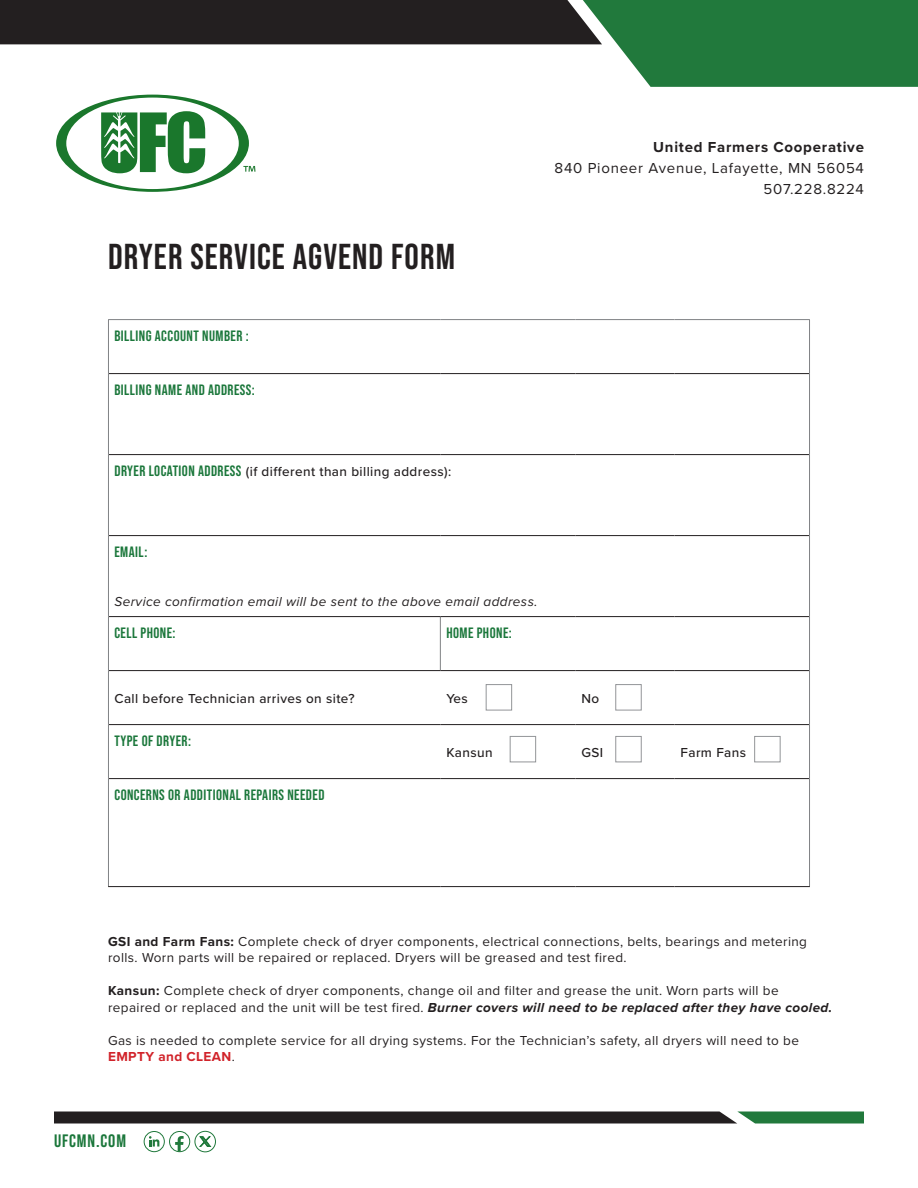
<style>
.page{position:relative;width:918px;height:1188px;background:#fff}
.page>*{position:absolute;margin:0;border:0;box-sizing:border-box;transform-origin:0 0}
.Green_Header{font:700 36px "Bebas Neue Pro";letter-spacing:.03em;color:#231f20}
.Green_Header-2{font:700 18px "Bebas Neue Pro";letter-spacing:.05em;color:#1b773b}
.Green_Header-3{font:700 15px "Bebas Neue Pro";letter-spacing:.03em;color:#1b773b}
.t1{font:15px "Proxima Nova";letter-spacing:.05em;color:#231f20}
.t2{font:700 15px "Proxima Nova";letter-spacing:.05em;color:#231f20}
.Green_Header-4{font:13.5px/16.5px "Proxima Nova";letter-spacing:.03em;color:#231f20}
.Green_Header-5{font:500 13.5px "Proxima Nova";letter-spacing:.03em;color:#231f20}
.Green_Header-6{font:italic 13.5px "Proxima Nova";letter-spacing:.03em;color:#231f20}
.s1{font-family:"Bebas Neue Pro";font-weight:700;font-size:15px;color:#1b773b}
.s2{font-weight:700}
.s3{font-weight:700;font-style:italic}
.s4{font-weight:700;color:#d1232a}
</style>
<div class="page">
<hr style="left:108px;top:319px;width:332px;height:1px;background:#808285">
<hr style="left:108px;top:320px;width:1px;height:54px;background:#808285">
<hr style="left:440px;top:319px;width:135px;height:1px;background:#808285">
<hr style="left:575px;top:319px;width:100px;height:1px;background:#808285">
<hr style="left:675px;top:319px;width:135px;height:1px;background:#808285">
<hr style="left:809px;top:320px;width:1px;height:54px;background:#808285">
<hr style="left:108px;top:374px;width:1px;height:81px;background:#808285">
<hr style="left:809px;top:374px;width:1px;height:81px;background:#808285">
<hr style="left:108px;top:455px;width:1px;height:81px;background:#808285">
<hr style="left:809px;top:455px;width:1px;height:81px;background:#808285">
<hr style="left:108px;top:536px;width:1px;height:81px;background:#808285">
<hr style="left:809px;top:536px;width:1px;height:81px;background:#808285">
<hr style="left:108px;top:617px;width:1px;height:54px;background:#808285">
<hr style="left:440px;top:617px;width:1px;height:53px;background:#808285">
<hr style="left:809px;top:617px;width:1px;height:54px;background:#808285">
<hr style="left:108px;top:671px;width:1px;height:54px;background:#808285">
<hr style="left:809px;top:671px;width:1px;height:54px;background:#808285">
<hr style="left:108px;top:725px;width:1px;height:54px;background:#808285">
<hr style="left:809px;top:725px;width:1px;height:54px;background:#808285">
<hr style="left:108px;top:779px;width:1px;height:107px;background:#808285">
<hr style="left:809px;top:779px;width:1px;height:107px;background:#808285">
<hr style="left:109px;top:373px;width:331px;height:1px;background:#231f20">
<hr style="left:440px;top:373px;width:135px;height:1px;background:#231f20">
<hr style="left:575px;top:373px;width:100px;height:1px;background:#231f20">
<hr style="left:675px;top:373px;width:134px;height:1px;background:#231f20">
<hr style="left:109px;top:454px;width:331px;height:1px;background:#231f20">
<hr style="left:440px;top:454px;width:135px;height:1px;background:#231f20">
<hr style="left:575px;top:454px;width:100px;height:1px;background:#231f20">
<hr style="left:675px;top:454px;width:134px;height:1px;background:#231f20">
<hr style="left:109px;top:535px;width:331px;height:1px;background:#231f20">
<hr style="left:440px;top:535px;width:135px;height:1px;background:#231f20">
<hr style="left:575px;top:535px;width:100px;height:1px;background:#231f20">
<hr style="left:675px;top:535px;width:134px;height:1px;background:#231f20">
<hr style="left:109px;top:616px;width:331px;height:1px;background:#231f20">
<hr style="left:440px;top:616px;width:135px;height:1px;background:#231f20">
<hr style="left:575px;top:616px;width:100px;height:1px;background:#231f20">
<hr style="left:675px;top:616px;width:134px;height:1px;background:#231f20">
<hr style="left:109px;top:670px;width:331px;height:1px;background:#231f20">
<hr style="left:440px;top:670px;width:135px;height:1px;background:#231f20">
<hr style="left:575px;top:670px;width:100px;height:1px;background:#231f20">
<hr style="left:675px;top:670px;width:134px;height:1px;background:#231f20">
<hr style="left:109px;top:724px;width:331px;height:1px;background:#231f20">
<hr style="left:440px;top:724px;width:135px;height:1px;background:#231f20">
<hr style="left:575px;top:724px;width:100px;height:1px;background:#231f20">
<hr style="left:675px;top:724px;width:134px;height:1px;background:#231f20">
<hr style="left:109px;top:778px;width:331px;height:1px;background:#231f20">
<hr style="left:440px;top:778px;width:135px;height:1px;background:#231f20">
<hr style="left:575px;top:778px;width:100px;height:1px;background:#231f20">
<hr style="left:675px;top:778px;width:134px;height:1px;background:#231f20">
<hr style="left:108px;top:886px;width:332px;height:1px;background:#231f20">
<hr style="left:440px;top:886px;width:135px;height:1px;background:#231f20">
<hr style="left:575px;top:886px;width:100px;height:1px;background:#231f20">
<hr style="left:675px;top:886px;width:135px;height:1px;background:#231f20">
<div style="left:486px;top:684px;width:26px;height:26px;border:1px solid #939598"></div>
<div style="left:510px;top:736px;width:26px;height:26px;border:1px solid #939598"></div>
<div style="left:615px;top:736px;width:27px;height:26px;border:1px solid #939598"></div>
<div style="left:754px;top:736px;width:27px;height:26px;border:1px solid #939598"></div>
<div style="left:615px;top:684px;width:27px;height:26px;border:1px solid #939598"></div>
<svg style="left:0;top:0;width:918px;height:87px"></svg>
<svg style="left:56px;top:95px;width:199px;height:97px"></svg>
<svg style="left:54px;top:1112px;width:810px;height:12px"></svg>
<div style="left:144px;top:1131px;width:21px;height:21px;border:1px solid #21793c;border-radius:50%"></div>
<svg style="left:149px;top:1136px;width:10px;height:11px"></svg>
<div style="left:169px;top:1131px;width:21px;height:21px;border:1px solid #21793c;border-radius:50%"></div>
<svg style="left:175px;top:1136px;width:9px;height:16px"></svg>
<div style="left:194px;top:1131px;width:22px;height:21px;border:1px solid #21793c;border-radius:50%"></div>
<svg style="left:200px;top:1137px;width:11px;height:10px"></svg>
<p class="Green_Header" style="left:108px;top:236px;width:348px">DRYER SERVICE AGVEND FORM</p>
<p class="Green_Header-3" style="left:114px;top:327px;width:136px">BILLING ACCOUNT NUMBER :</p>
<p class="Green_Header-3" style="left:114px;top:381px;width:142px">BILLING NAME AND ADDRESS:</p>
<p class="t2" style="left:653px;top:136px;width:212px">United Farmers Cooperative</p>
<p class="t1" style="left:555px;top:157px;width:311px">840 Pioneer Avenue, Lafayette, MN 56054</p>
<p class="t1" style="left:763px;top:178px;width:102px">507.228.8224</p>
<p class="Green_Header-5" style="left:114px;top:461px;width:338px"><span class="s1">DRYER LOCATION ADDRESS</span> (if different than billing address):</p>
<p class="Green_Header-3" style="left:114px;top:543px;width:34px">EMAIL:</p>
<p class="Green_Header-6" style="left:114px;top:592px;width:424px">Service confirmation email will be sent to the above email address.</p>
<p class="Green_Header-3" style="left:114px;top:624px;width:63px">CELL PHONE:</p>
<p class="Green_Header-3" style="left:446px;top:624px;width:67px">HOME PHONE:</p>
<p class="Green_Header-5" style="left:114px;top:688px;width:242px">Call before Technician arrives on site?</p>
<p class="Green_Header-5" style="left:446px;top:688px;width:23px">Yes</p>
<p class="Green_Header-5" style="left:581px;top:688px;width:19px">No</p>
<p class="Green_Header-3" style="left:114px;top:732px;width:78px">TYPE OF DRYER:</p>
<p class="Green_Header-5" style="left:446px;top:742px;width:48px">Kansun</p>
<p class="Green_Header-5" style="left:581px;top:742px;width:23px">GSI</p>
<p class="Green_Header-5" style="left:681px;top:742px;width:67px">Farm Fans</p>
<p class="Green_Header-3" style="left:114px;top:786px;width:211px">CONCERNS OR ADDITIONAL REPAIRS NEEDED</p>
<p class="Green_Header-4" style="left:108px;top:933px;width:700px"><span class="s2">GSI and Farm Fans:</span> Complete check of dryer components, electrical connections, belts, bearings and metering rolls. Worn parts will be repaired or replaced. Dryers will be greased and test fired.</p>
<p class="Green_Header-4" style="left:108px;top:982px;width:726px"><span class="s2">Kansun:</span> Complete check of dryer components, change oil and filter and grease the unit. Worn parts will be repaired or replaced and the unit will be test fired. <span class="s3">Burner covers will need to be replaced after they have cooled.</span></p>
<p class="Green_Header-4" style="left:108px;top:1032px;width:692px">Gas is needed to complete service for all drying systems. For the Technician’s safety, all dryers will need to be<br><span class="s4">EMPTY and CLEAN</span>.</p>
<p class="Green_Header-2" style="left:54px;top:1130px;width:74px">UFCMN.COM</p>
</div>
